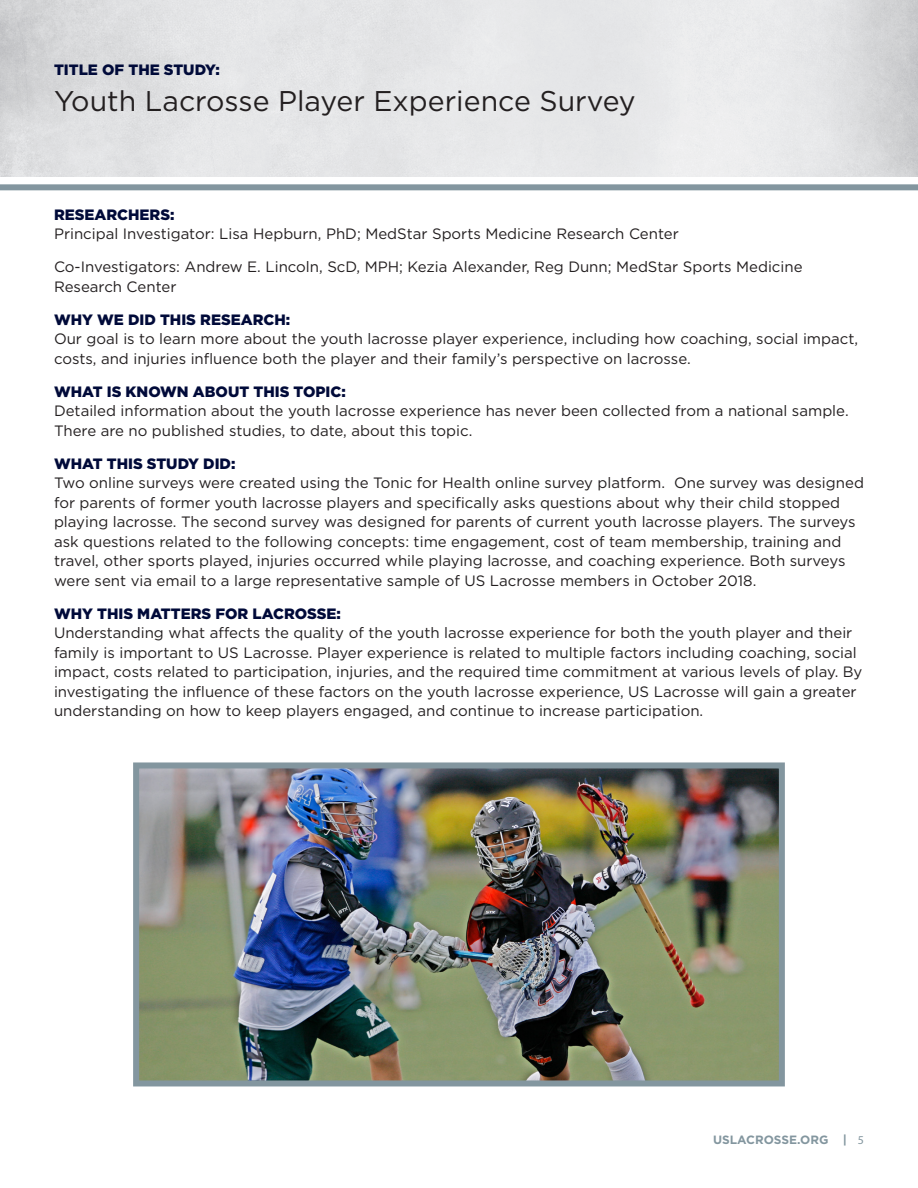
<style>
.page{position:relative;width:918px;height:1188px;background:#fff}
.page>*{position:absolute;margin:0;border:0;box-sizing:border-box;transform-origin:0 0}
.title_name{font:28.5px "Gotham";color:#231f20}
.body_small{font:15px/19.5px "Gotham";color:#231f20}
.bold_black{font:900 15px "Gotham";color:#000a39}
.t1{font:700 12px "Gotham";color:#83969f}
.s1{font-family:"Myriad Pro";font-weight:400}
</style>
<div class="page">
<div style="left:0;top:184px;width:918px;height:6px;background:#83969f"></div>
<img style="left:140px;top:769px;width:638px;height:310px">
<div style="left:133px;top:762px;width:652px;height:324px;border:6px solid #83969f"></div>
<p class="bold_black" style="left:54px;top:61px;width:167px">TITLE OF THE STUDY:</p>
<p class="title_name" style="left:54px;top:83px;width:583px">Youth Lacrosse Player Experience Survey</p>
<p class="bold_black" style="left:54px;top:206px;width:122px">RESEARCHERS:</p>
<p class="body_small" style="left:54px;top:224px;width:626px">Principal Investigator: Lisa Hepburn, PhD; MedStar Sports Medicine Research Center</p>
<p class="body_small" style="left:54px;top:257px;width:750px">Co-Investigators: Andrew E. Lincoln, ScD, MPH; Kezia Alexander, Reg Dunn; MedStar Sports Medicine<br>Research Center</p>
<p class="bold_black" style="left:54px;top:311px;width:238px">WHY WE DID THIS RESEARCH:</p>
<p class="body_small" style="left:54px;top:329px;width:806px">Our goal is to learn more about the youth lacrosse player experience, including how coaching, social impact, costs, and injuries influence both the player and their family’s perspective on lacrosse.</p>
<p class="bold_black" style="left:54px;top:383px;width:293px">WHAT IS KNOWN ABOUT THIS TOPIC:</p>
<p class="body_small" style="left:54px;top:401px;width:796px">Detailed information about the youth lacrosse experience has never been collected from a national sample.<br>There are no published studies, to date, about this topic.</p>
<p class="bold_black" style="left:54px;top:455px;width:183px">WHAT THIS STUDY DID:</p>
<p class="body_small" style="left:54px;top:473px;width:811px">Two online surveys were created using the Tonic for Health online survey platform. One survey was designed for parents of former youth lacrosse players and specifically asks questions about why their child stopped playing lacrosse. The second survey was designed for parents of current youth lacrosse players. The surveys ask questions related to the following concepts: time engagement, cost of team membership, training and travel, other sports played, injuries occurred while playing lacrosse, and coaching experience. Both surveys were sent via email to a large representative sample of US Lacrosse members in October 2018.</p>
<p class="bold_black" style="left:54px;top:605px;width:289px">WHY THIS MATTERS FOR LACROSSE:</p>
<p class="body_small" style="left:54px;top:623px;width:810px">Understanding what affects the quality of the youth lacrosse experience for both the youth player and their family is important to US Lacrosse. Player experience is related to multiple factors including coaching, social impact, costs related to participation, injuries, and the required time commitment at various levels of play. By investigating the influence of these factors on the youth lacrosse experience, US Lacrosse will gain a greater understanding on how to keep players engaged, and continue to increase participation.</p>
<p class="t1" style="left:713px;top:1133px;width:152px">USLACROSSE.ORG | <span class="s1">5</span></p>
</div>
